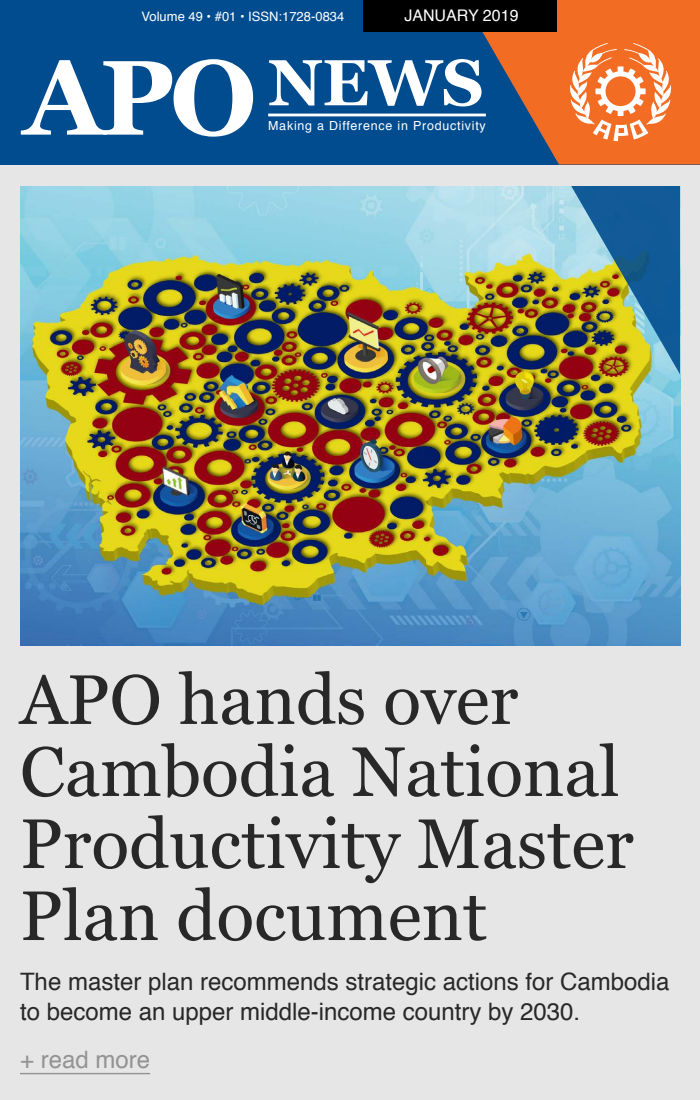
<style>
.page{position:relative;width:700px;height:1100px;background:#e6e6e6}
.page>*{position:absolute;margin:0;border:0;box-sizing:border-box;transform-origin:0 0}
.t1{font:70px/72px "Georgia";color:#282828}
.t2{font:700 65px "Georgia";color:#fff}
.t3{font:24px/30px "Helvetica";color:#282828}
.t4{font:24px "Helvetica";color:#939393}
.t5{font:16px "Helvetica";color:#fff}
.t6{font:13px "Helvetica";color:#fff}
.t7{font:12.5px "Helvetica";letter-spacing:.06em;color:#fff}
.s1{font-size:106px}
</style>
<div class="page">
<div style="left:0;top:0;width:700px;height:164px;background:#004c8f"></div>
<svg style="left:464px;top:0;width:236px;height:165px;fill:#f36c24"></svg>
<svg style="left:569px;top:43px;width:103px;height:98px;background:#f69866"></svg>
<hr style="left:268px;top:114px;width:218px;height:2px;background:#fff">
<hr style="left:20px;top:1073px;width:130px;height:1px;background:#939393">
<img style="left:20px;top:186px;width:660px;height:460px">
<img style="left:571px;top:186px;width:109px;height:188px">
<div style="left:363px;top:0;width:194px;height:31px;background:#000"></div>
<p class="t6" style="left:142px;top:6px;width:204px">Volume 49 • #01 • ISSN:1728-0834</p>
<p class="t5" style="left:404px;top:3px;width:116px">jan uary 2019</p>
<h2 class="t2" style="left:24px;top:34px;width:462px"><span class="s1">APO</span> NEWS</h2>
<p class="t7" style="left:268px;top:116px;width:219px">Making a Difference in Productivity</p>
<h1 class="t1" style="left:20px;top:661px;width:615px">APO hands over<br>Cambodia National<br>Productivity Master<br>Plan document</h1>
<p class="t3" style="left:20px;top:967px;width:651px">The master plan recommends strategic actions for Cambodia to become an upper middle-income country by 2030.</p>
<p class="t4" style="left:20px;top:1041px;width:132px">+ read more</p>
</div>
